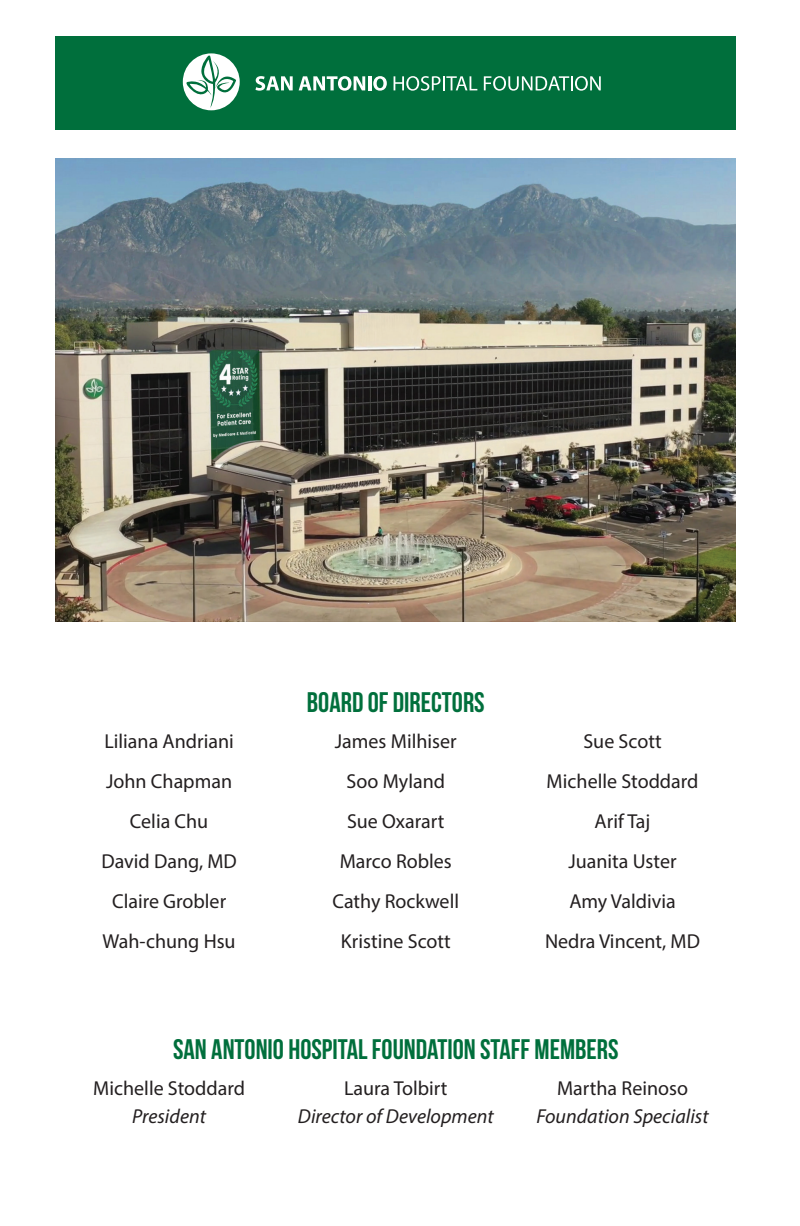
<style>
.page{position:relative;width:800px;height:1226px;background:#fff}
.page>*{position:absolute;margin:0;border:0;box-sizing:border-box;transform-origin:0 0}
.t1{font:700 28.2px "Bebas Neue";color:#006f3c}
.t2{font:20.2px/40px "Myriad Pro";color:#231f20;text-align:center}
.t3{font:italic 20.2px "Myriad Pro";color:#231f20}
</style>
<div class="page">
<div style="left:56px;top:36px;width:680px;height:93px;background:#006f3c"></div>
<svg style="left:255px;top:76px;width:38px;height:15px"></svg>
<svg style="left:299px;top:76px;width:66px;height:15px"></svg>
<hr style="left:368px;top:76px;width:3px;height:14px;background:#fff">
<svg style="left:373px;top:76px;width:14px;height:15px"></svg>
<svg style="left:393px;top:76px;width:84px;height:15px"></svg>
<svg style="left:484px;top:76px;width:117px;height:15px"></svg>
<svg style="left:183px;top:53px;width:57px;height:57px"></svg>
<svg style="left:185px;top:54px;width:52px;height:55px"></svg>
<img style="left:56px;top:158px;width:680px;height:463px">
<h1 class="t1" style="left:307px;top:687px;width:179px">BOARD OF DIRECTORS</h1>
<p class="t2" style="left:101px;top:721px;width:137px">Liliana Andriani<br>John Chapman<br>Celia Chu<br>David Dang, MD<br>Claire Grobler<br>Wah-chung Hsu</p>
<p class="t2" style="left:333px;top:721px;width:128px">James Milhiser<br>Soo Myland<br>Sue Oxarart<br>Marco Robles<br>Cathy Rockwell<br>Kristine Scott</p>
<p class="t2" style="left:545px;top:721px;width:156px">Sue Scott<br>Michelle Stoddard<br>Arif Taj<br>Juanita Uster<br>Amy Valdivia<br>Nedra Vincent, MD</p>
<h1 class="t1" style="left:173px;top:1034px;width:447px">SAN ANTONIO HOSPITAL FOUNDATION STAFF MEMBERS</h1>
<p class="t2" style="left:93px;top:1068px;width:153px">Michelle Stoddard</p>
<p class="t3" style="left:132px;top:1104px;width:75px">President</p>
<p class="t2" style="left:344px;top:1068px;width:105px">Laura Tolbirt</p>
<p class="t3" style="left:298px;top:1104px;width:197px">Director of Development</p>
<p class="t2" style="left:557px;top:1068px;width:132px">Martha Reinoso</p>
<p class="t3" style="left:536px;top:1104px;width:174px">Foundation Specialist</p>
</div>
